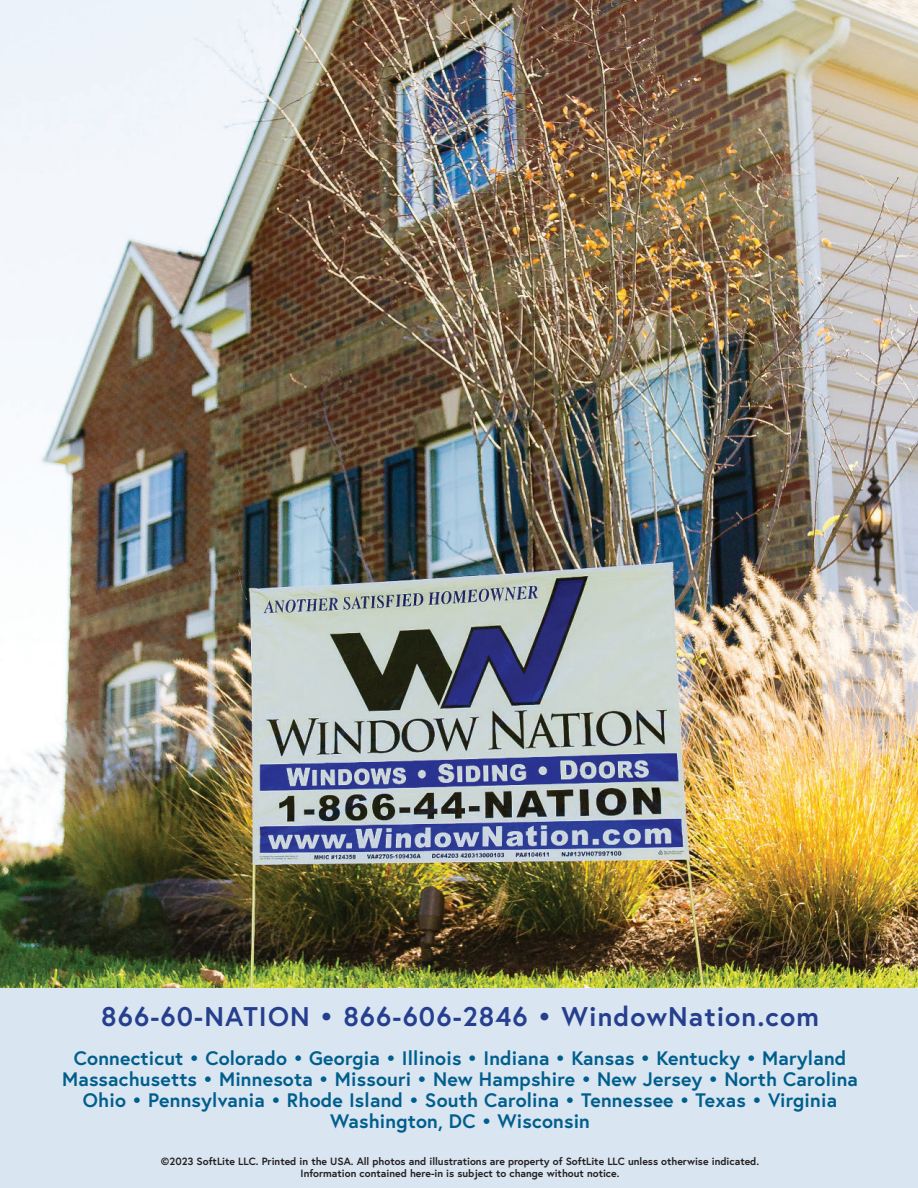
<style>
.page{position:relative;width:918px;height:1188px;background:#fff}
.page>*{position:absolute;margin:0;border:0;box-sizing:border-box;transform-origin:0 0}
.t1{font:700 27px "Europa";letter-spacing:.04em;color:#253f8e}
.t2{font:700 19.5px/21px "Europa";letter-spacing:.01em;color:#005e8d;text-align:center}
.t3{font:700 10.5px/12.6px "Europa";color:#231f20;text-align:center}
</style>
<div class="page">
<div style="left:0;top:987px;width:918px;height:201px;background:#d9e5f0"></div>
<img style="left:0;top:0;width:918px;height:987px">
<h1 class="t1" style="left:101px;top:1004px;width:719px">866-60-NATION • 866-606-2846 • WindowNation.com</h1>
<p class="t2" style="left:62px;top:1049px;width:797px">Connecticut • Colorado • Georgia • Illinois • Indiana • Kansas • Kentucky • Maryland Massachusetts • Minnesota • Missouri • New Hampshire • New Jersey • North Carolina Ohio • Pennsylvania • Rhode Island • South Carolina • Tennessee • Texas • Virginia Washington, DC • Wisconsin</p>
<p class="t3" style="left:161px;top:1156px;width:600px">©2023 SoftLite LLC. Printed in the USA. All photos and illustrations are property of SoftLite LLC unless otherwise indicated.<br>Information contained here-in is subject to change without notice.</p>
</div>
